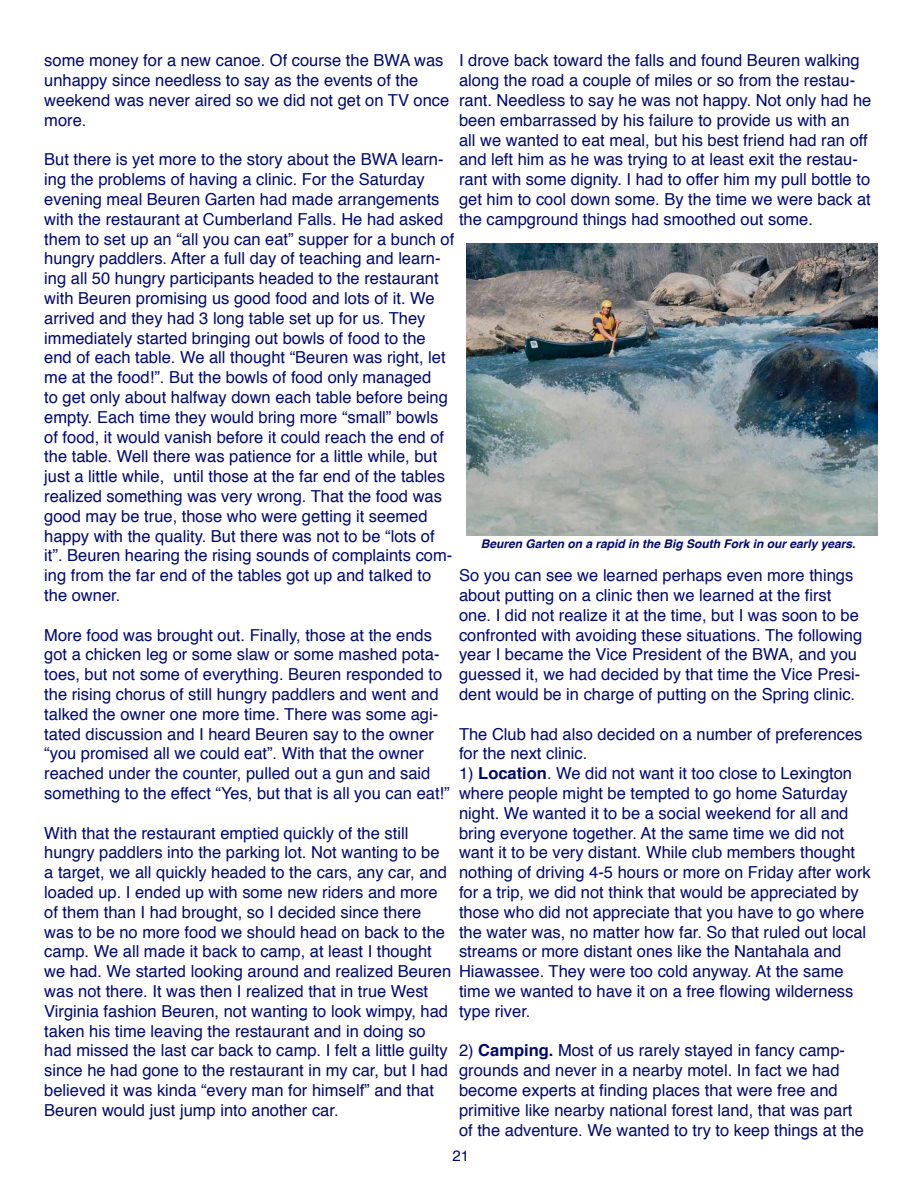
<style>
.page{position:relative;width:918px;height:1188px;background:#fff}
.page>*{position:absolute;margin:0;border:0;box-sizing:border-box;transform-origin:0 0}
.t1{font:16.5px/19.8px "Helvetica";color:#00096e}
.t2{font:15px "Helvetica";color:#00096e}
.t3{font:italic 700 12px "Helvetica";color:#00096e}
.s1{font-weight:700}
</style>
<div class="page">
<img style="left:467px;top:243px;width:410px;height:293px">
<p class="t1" style="left:44px;top:51px;width:407px">some money for a new canoe. Of course the BWA was unhappy since needless to say as the events of the weekend was never aired so we did not get on TV once more.</p>
<p class="t1" style="left:44px;top:150px;width:411px">But there is yet more to the story about the BWA learn&shy;ing the problems of having a clinic. For the Saturday evening meal Beuren Garten had made arrangements with the restaurant at Cumberland Falls. He had asked them to set up an “all you can eat” supper for a bunch of hungry paddlers. After a full day of teaching and learn&shy;ing all 50 hungry participants headed to the restaurant with Beuren promising us good food and lots of it. We arrived and they had 3 long table set up for us. They immediately started bringing out bowls of food to the end of each table. We all thought “Beuren was right, let me at the food!”. But the bowls of food only managed<br>to get only about halfway down each table before being empty. Each time they would bring more “small” bowls of food, it would vanish before it could reach the end of the table. Well there was patience for a little while, but just a little while, until those at the far end of the tables realized something was very wrong. That the food was good may be true, those who were getting it seemed happy with the quality. But there was not to be “lots of it”. Beuren hearing the rising sounds of complaints com&shy;ing from the far end of the tables got up and talked to the owner.</p>
<p class="t1" style="left:44px;top:625px;width:407px">More food was brought out. Finally, those at the ends got a chicken leg or some slaw or some mashed pota&shy;toes, but not some of everything. Beuren responded to the rising chorus of still hungry paddlers and went and talked the owner one more time. There was some agi&shy;tated discussion and I heard Beuren say to the owner “you promised all we could eat”. With that the owner reached under the counter, pulled out a gun and said something to the effect “Yes, but that is all you can eat!”</p>
<p class="t1" style="left:44px;top:823px;width:408px">With that the restaurant emptied quickly of the still hungry paddlers into the parking lot. Not wanting to be a target, we all quickly headed to the cars, any car, and loaded up. I ended up with some new riders and more of them than I had brought, so I decided since there was to be no more food we should head on back to the camp. We all made it back to camp, at least I thought we had. We started looking around and realized Beuren was not there. It was then I realized that in true West Virginia fashion Beuren, not wanting to look wimpy, had taken his time leaving the restaurant and in doing so had missed the last car back to camp. I felt a little guilty since he had gone to the restaurant in my car, but I had believed it was kinda “every man for himself” and that Beuren would just jump into another car.</p>
<p class="t1" style="left:459px;top:51px;width:414px">I drove back toward the falls and found Beuren walking along the road a couple of miles or so from the restau&shy;rant. Needless to say he was not happy. Not only had he been embarrassed by his failure to provide us with an<br>all we wanted to eat meal, but his best friend had ran off and left him as he was trying to at least exit the restau&shy;rant with some dignity. I had to offer him my pull bottle to get him to cool down some. By the time we were back at the campground things had smoothed out some.</p>
<p class="t3" style="left:481px;top:534px;width:376px">Beuren Garten on a rapid in the Big South Fork in our early years.</p>
<p class="t1" style="left:459px;top:566px;width:405px">So you can see we learned perhaps even more things about putting on a clinic then we learned at the first one. I did not realize it at the time, but I was soon to be confronted with avoiding these situations. The following year I became the Vice President of the BWA, and you guessed it, we had decided by that time the Vice Presi&shy;dent would be in charge of putting on the Spring clinic.</p>
<p class="t1" style="left:459px;top:724px;width:405px">The Club had also decided on a number of preferences for the next clinic.</p>
<p class="t1" style="left:459px;top:764px;width:413px">1) <span class="s1">Location</span>. We did not want it too close to Lexington where people might be tempted to go home Saturday night. We wanted it to be a social weekend for all and bring everyone together. At the same time we did not want it to be very distant. While club members thought nothing of driving 4-5 hours or more on Friday after work for a trip, we did not think that would be appreciated by those who did not appreciate that you have to go where the water was, no matter how far. So that ruled out local streams or more distant ones like the Nantahala and Hiawassee. They were too cold anyway. At the same time we wanted to have it on a free flowing wilderness type river.</p>
<p class="t1" style="left:459px;top:1041px;width:407px">2) <span class="s1">Camping.</span> Most of us rarely stayed in fancy camp&shy;grounds and never in a nearby motel. In fact we had become experts at finding places that were free and primitive like nearby national forest land, that was part of the adventure. We wanted to try to keep things at the</p>
<p class="t2" style="left:453px;top:1144px;width:18px">21</p>
</div>
